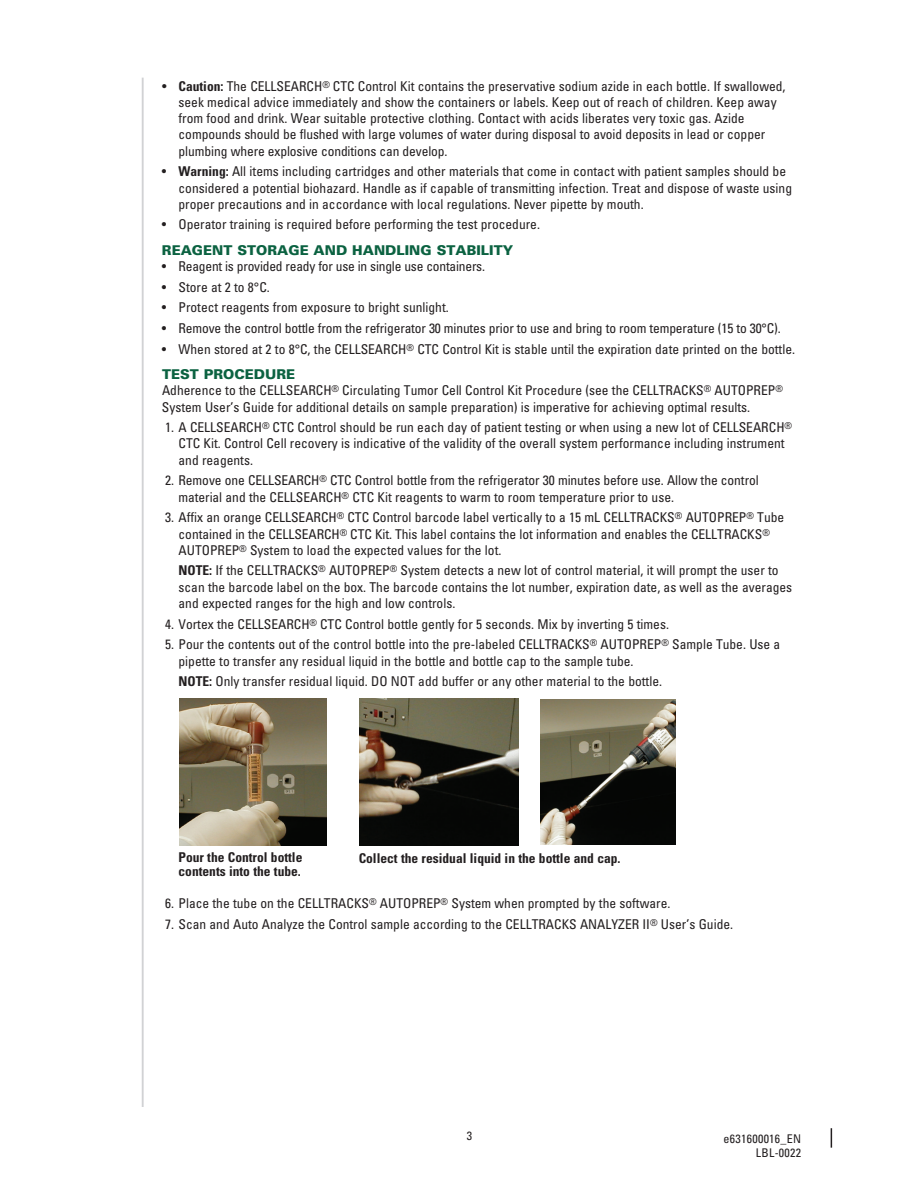
<style>
.page{position:relative;width:918px;height:1188px;background:#fff}
.page>*{position:absolute;margin:0;border:0;box-sizing:border-box;transform-origin:0 0}
.t1{font:condensed 13.5px/16.2px "Univers LT Std";color:#231f20}
.t2{font:700 condensed 13.5px/14.2px "Univers LT Std";color:#231f20}
.t3{font:900 13.5px "Univers LT Std";color:#0b6241}
.t4{font:condensed 12px/14.4px "Univers LT Std";letter-spacing:.025em;color:#231f20;text-align:right}
.s1{font-weight:700}
.s2{font-weight:900;font-stretch:normal;color:#0b6241}
</style>
<div class="page">
<hr style="left:142px;top:78px;width:2px;height:1029px;background:#d1d2d4">
<img style="left:179px;top:698px;width:147px;height:147px">
<img style="left:359px;top:698px;width:160px;height:147px">
<img style="left:541px;top:699px;width:134px;height:146px">
<svg style="left:831px;top:1128px;width:1px;height:20px"></svg>
<p class="t1" style="left:179px;top:78px;width:609px;text-indent:-17px">• <span class="s1">Caution:</span> The CELLSEARCH<sup>®</sup> CTC Control Kit contains the preservative sodium azide in each bottle. If swallowed, seek medical advice immediately and show the containers or labels. Keep out of reach of children. Keep away from food and drink. Wear suitable protective clothing. Contact with acids liberates very toxic gas. Azide compounds should be flushed with large volumes of water during disposal to avoid deposits in lead or copper plumbing where explosive conditions can develop.</p>
<p class="t1" style="left:179px;top:163px;width:615px;text-indent:-17px">• <span class="s1">Warning:</span> All items including cartridges and other materials that come in contact with patient samples should be considered a potential biohazard. Handle as if capable of transmitting infection. Treat and dispose of waste using proper precautions and in accordance with local regulations. Never pipette by mouth.</p>
<p class="t1" style="left:162px;top:216px;width:380px">• Operator training is required before performing the test procedure.</p>
<p class="t3" style="left:162px;top:241px;width:353px">REAGENT STORAGE AND HANDLING STABILITY</p>
<p class="t1" style="left:162px;top:258px;width:325px">• Reagent is provided ready for use in single use containers.</p>
<p class="t1" style="left:162px;top:279px;width:109px">• Store at 2 to 8°C.</p>
<p class="t1" style="left:162px;top:299px;width:288px">• Protect reagents from exposure to bright sunlight.</p>
<p class="t1" style="left:162px;top:320px;width:620px">• Remove the control bottle from the refrigerator 30 minutes prior to use and bring to room temperature (15 to 30°C).</p>
<p class="t1" style="left:162px;top:336px;width:635px;line-height:25.2px">• When stored at 2 to 8°C, the CELLSEARCH<sup>®</sup> CTC Control Kit is stable until the expiration date printed on the bottle.<br><span class="s2">TEST PROCEDURE</span></p>
<p class="t1" style="left:162px;top:382px;width:622px">Adherence to the CELLSEARCH<sup>®</sup> Circulating Tumor Cell Control Kit Procedure (see the CELLTRACKS<sup>®</sup> AUTOPREP<sup>®<br></sup>System User’s Guide for additional details on sample preparation) is imperative for achieving optimal results.</p>
<p class="t1" style="left:179px;top:419px;width:615px;text-indent:-13px">1. A CELLSEARCH<sup>®</sup> CTC Control should be run each day of patient testing or when using a new lot of CELLSEARCH<sup>®<br></sup>CTC Kit. Control Cell recovery is indicative of the validity of the overall system performance including instrument and reagents.</p>
<p class="t1" style="left:179px;top:472px;width:582px;text-indent:-13px">2. Remove one CELLSEARCH<sup>®</sup> CTC Control bottle from the refrigerator 30 minutes before use. Allow the control material and the CELLSEARCH<sup>®</sup> CTC Kit reagents to warm to room temperature prior to use.</p>
<p class="t1" style="left:179px;top:509px;width:607px;text-indent:-13px">3. Affix an orange CELLSEARCH<sup>®</sup> CTC Control barcode label vertically to a 15 mL CELLTRACKS<sup>®</sup> AUTOPREP<sup>®</sup> Tube contained in the CELLSEARCH<sup>®</sup> CTC Kit. This label contains the lot information and enables the CELLTRACKS<sup>®<br></sup>AUTOPREP<sup>®</sup> System to load the expected values for the lot.</p>
<p class="t1" style="left:179px;top:562px;width:615px"><span class="s1">NOTE:</span> If the CELLTRACKS<sup>®</sup> AUTOPREP<sup>®</sup> System detects a new lot of control material, it will prompt the user to scan the barcode label on the box. The barcode contains the lot number, expiration date, as well as the averages and expected ranges for the high and low controls.</p>
<p class="t1" style="left:165px;top:616px;width:505px">4. Vortex the CELLSEARCH<sup>®</sup> CTC Control bottle gently for 5 seconds. Mix by inverting 5 times.</p>
<p class="t1" style="left:179px;top:636px;width:603px;text-indent:-13px">5. Pour the contents out of the control bottle into the pre-labeled CELLTRACKS<sup>®</sup> AUTOPREP<sup>®</sup> Sample Tube. Use a pipette to transfer any residual liquid in the bottle and bottle cap to the sample tube.</p>
<p class="t1" style="left:179px;top:673px;width:485px"><span class="s1">NOTE:</span> Only transfer residual liquid. DO NOT add buffer or any other material to the bottle.</p>
<p class="t2" style="left:179px;top:850px;width:125px">Pour the Control bottle contents into the tube.</p>
<p class="t2" style="left:359px;top:851px;width:263px">Collect the residual liquid in the bottle and cap.</p>
<p class="t1" style="left:165px;top:895px;width:507px">6. Place the tube on the CELLTRACKS<sup>®</sup> AUTOPREP<sup>®</sup> System when prompted by the software.</p>
<p class="t1" style="left:165px;top:916px;width:569px">7. Scan and Auto Analyze the Control sample according to the CELLTRACKS ANALYZER II<sup>®</sup> User’s Guide.</p>
<p class="t4" style="left:467px;top:1128px;width:7px">3</p>
<p class="t4" style="left:724px;top:1131px;width:79px">e631600016_EN<br>LBL-0022</p>
</div>
